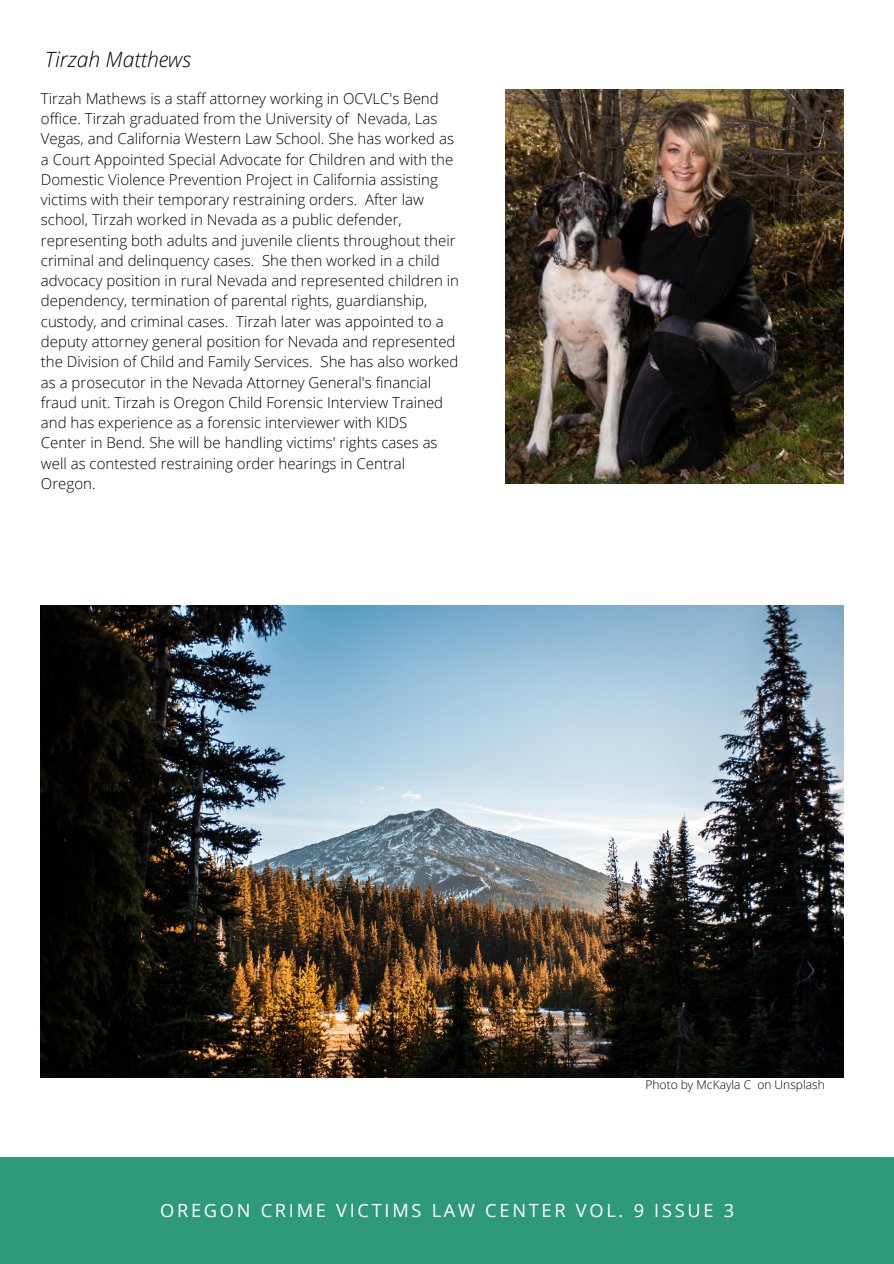
<style>
.page{position:relative;width:894px;height:1264px;background:#fff}
.page>*{position:absolute;margin:0;border:0;box-sizing:border-box;transform-origin:0 0}
.t1{font:italic 300 21px "Open Sans";color:#000}
.t2{font:18.15px "Open Sans";letter-spacing:.15em;color:#fff}
.t3{font:300 15px/20.2px "Open Sans";color:#000}
.t4{font:300 12px "Open Sans";color:#000}
</style>
<div class="page">
<div style="left:0;top:1157px;width:893px;height:106px;background:#2e9a7a"></div>
<img style="left:505px;top:89px;width:337px;height:394px">
<img style="left:41px;top:606px;width:802px;height:471px">
<h1 class="t1" style="left:45px;top:45px;width:147px">Tirzah Matthews</h1>
<p class="t3" style="left:41px;top:88px;width:419px">Tirzah Mathews is a staff attorney working in OCVLC's Bend office. Tirzah graduated from the University of Nevada, Las Vegas, and California Western Law School. She has worked as a Court Appointed Special Advocate for Children and with the Domestic Violence Prevention Project in California assisting victims with their temporary restraining orders. After law school, Tirzah worked in Nevada as a public defender, representing both adults and juvenile clients throughout their criminal and delinquency cases. She then worked in a child advocacy position in rural Nevada and represented children in dependency, termination of parental rights, guardianship, custody, and criminal cases. Tirzah later was appointed to a deputy attorney general position for Nevada and represented the Division of Child and Family Services. She has also worked as a prosecutor in the Nevada Attorney General's financial fraud unit. Tirzah is Oregon Child Forensic Interview Trained and has experience as a forensic interviewer with KIDS<br>Center in Bend. She will be handling victims' rights cases as well as contested restraining order hearings in Central Oregon.</p>
<p class="t4" style="left:645px;top:1076px;width:181px">Photo by McKayla C on Unsplash</p>
<p class="t2" style="left:160px;top:1197px;width:575px">OREGON CRIME VICTIMS LAW CENTER VOL. 9 ISSUE 3</p>
</div>
